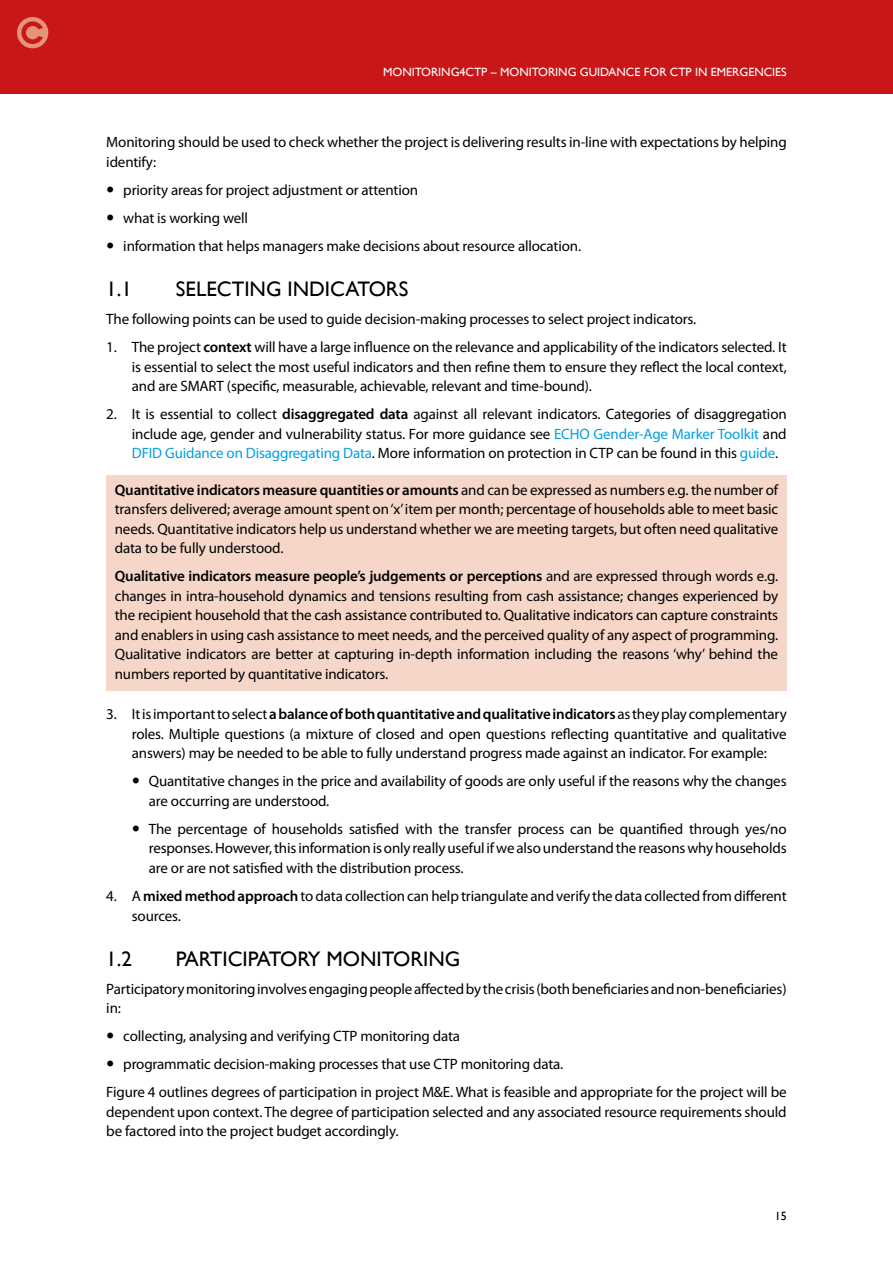
<style>
.page{position:relative;width:893px;height:1263px;background:#fff}
.page>*{position:absolute;margin:0;border:0;box-sizing:border-box;transform-origin:0 0}
.t1{font:21px "Gill Sans";color:#000}
.t2{font:15px/19.5px "Myriad Pro";letter-spacing:-.01em;color:#000}
.t3{font:12px "Gill Sans";color:#fff}
.t4{font:12px "Gill Sans";color:#000}
.s1{font-weight:600}
.s2{color:#009fe3}
</style>
<div class="page">
<div style="left:0;top:0;width:893px;height:94px;background:#c81619"></div>
<div style="left:106px;top:475px;width:681px;height:90px;background:#f5d6c9"></div>
<div style="left:106px;top:561px;width:681px;height:130px;background:#f5d6c9"></div>
<div style="left:17px;top:17px;width:31px;height:31px;background:#e4947a;border-radius:50%"></div>
<svg style="left:21px;top:21px;width:22px;height:23px"></svg>
<p class="t3" style="left:383px;top:65px;width:405px">MONITORING4CTP – MONITORING GUIDANCE FOR CTP IN EMERGENCIES</p>
<p class="t2" style="left:106px;top:132px;width:682px">Monitoring should be used to check whether the project is delivering results in-line with expectations by helping identify:</p>
<p class="t2" style="left:123px;top:176px;width:459px;line-height:28px">priority areas for project adjustment or attention<br>what is working well<br>information that helps managers make decisions about resource allocation.</p>
<h1 class="t1" style="left:106px;top:277px;width:27px">1.1</h1>
<h1 class="t1" style="left:176px;top:277px;width:234px">SELECTING INDICATORS</h1>
<p class="t2" style="left:106px;top:309px;width:591px">The following points can be used to guide decision-making processes to select project indicators.</p>
<p class="t2" style="left:132px;top:337px;width:656px;text-align:justify;text-indent:-26px">1. The project <span class="s1">context</span> will have a large influence on the relevance and applicability of the indicators selected. It is essential to select the most useful indicators and then refine them to ensure they reflect the local context, and are SMART (specific, measurable, achievable, relevant and time-bound).</p>
<p class="t2" style="left:132px;top:404px;width:656px;text-align:justify;text-indent:-26px">2. It is essential to collect <span class="s1">disaggregated data</span> against all relevant indicators. Categories of disaggregation include age, gender and vulnerability status. For more guidance see <span class="s2">ECHO Gender-Age Marker Toolkit</span> and <span class="s2">DFID Guidance on Disaggregating Data</span>. More information on protection in CTP can be found in this <span class="s2">guide</span>.</p>
<p class="t2" style="left:115px;top:480px;width:665px;text-align:justify"><span class="s1">Quantitative indicators measure quantities or amounts</span> and can be expressed as numbers e.g. the number of transfers delivered; average amount spent on ‘x’ item per month; percentage of households able to meet basic needs. Quantitative indicators help us understand whether we are meeting targets, but often need qualitative data to be fully understood.</p>
<p class="t2" style="left:115px;top:566px;width:665px;text-align:justify"><span class="s1">Qualitative indicators measure people’s judgements or perceptions</span> and are expressed through words e.g. changes in intra-household dynamics and tensions resulting from cash assistance; changes experienced by the recipient household that the cash assistance contributed to. Qualitative indicators can capture constraints and enablers in using cash assistance to meet needs, and the perceived quality of any aspect of programming.<br>Qualitative indicators are better at capturing in-depth information including the reasons ‘why’ behind the numbers reported by quantitative indicators.</p>
<p class="t2" style="left:132px;top:704px;width:656px;text-align:justify;text-indent:-26px">3. It is important to select <span class="s1">a balance of both quantitative and qualitative indicators</span> as they play complementary roles. Multiple questions (a mixture of closed and open questions reflecting quantitative and qualitative answers) may be needed to be able to fully understand progress made against an indicator. For example:</p>
<p class="t2" style="left:149px;top:771px;width:639px">Quantitative changes in the price and availability of goods are only useful if the reasons why the changes are occurring are understood.</p>
<p class="t2" style="left:149px;top:819px;width:639px;text-align:justify">The percentage of households satisfied with the transfer process can be quantified through yes/no responses. However, this information is only really useful if we also understand the reasons why households are or are not satisfied with the distribution process.</p>
<p class="t2" style="left:132px;top:886px;width:656px;text-indent:-26px">4. A <span class="s1">mixed method approach</span> to data collection can help triangulate and verify the data collected from different sources.</p>
<h1 class="t1" style="left:106px;top:946px;width:27px">1.2</h1>
<h1 class="t1" style="left:176px;top:946px;width:286px">PARTICIPATORY MONITORING</h1>
<p class="t2" style="left:106px;top:979px;width:682px">Participatory monitoring involves engaging people affected by the crisis (both beneficiaries and non-beneficiaries) in:</p>
<p class="t2" style="left:123px;top:1026px;width:338px">collecting, analysing and verifying CTP monitoring data</p>
<p class="t2" style="left:123px;top:1054px;width:442px">programmatic decision-making processes that use CTP monitoring data.</p>
<p class="t2" style="left:106px;top:1082px;width:682px">Figure 4 outlines degrees of participation in project M&amp;E. What is feasible and appropriate for the project will be</p>
<p class="t2" style="left:106px;top:1102px;width:682px">dependent upon context. The degree of participation selected and any associated resource requirements should be factored into the project budget accordingly.</p>
<p class="t4" style="left:775px;top:1209px;width:13px">15</p>
</div>
